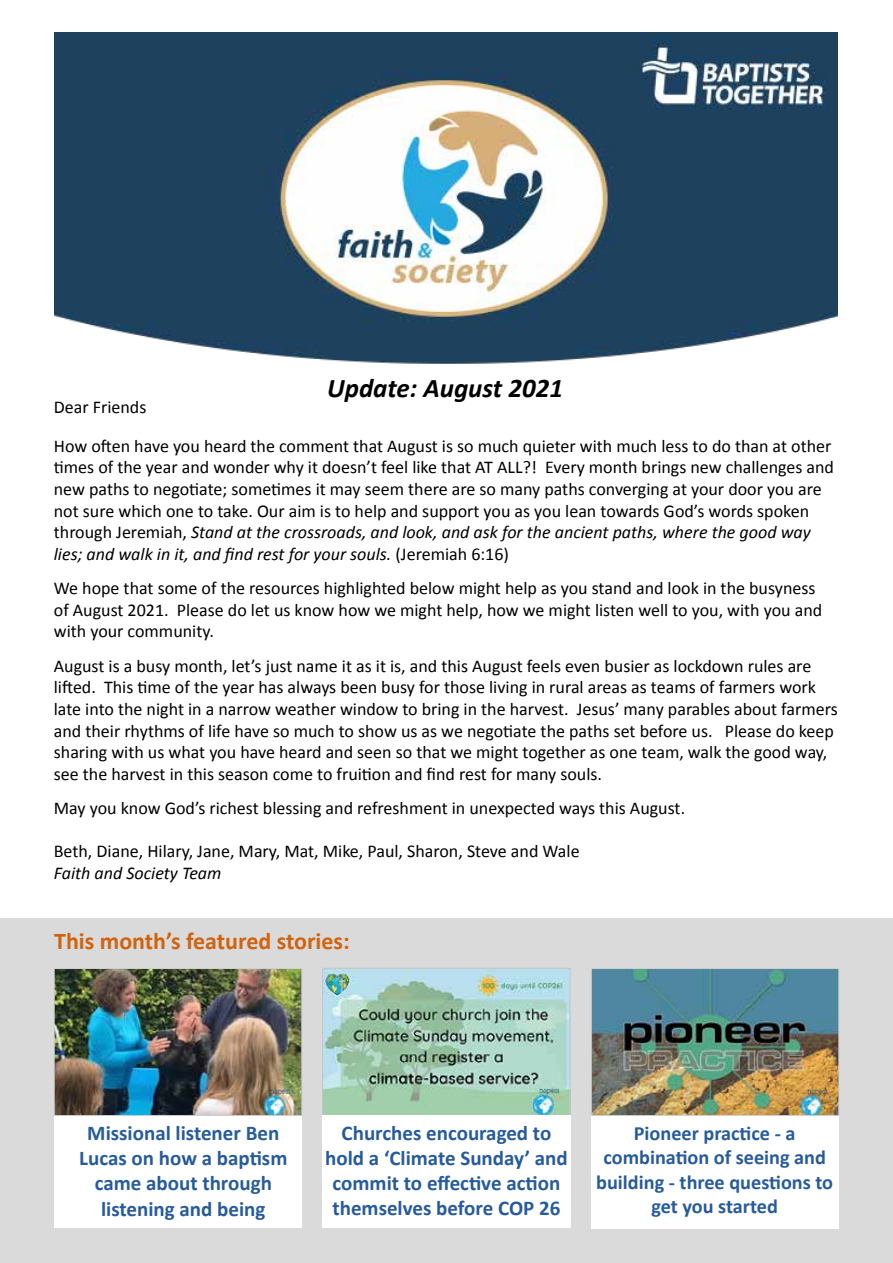
<style>
.page{position:relative;width:893px;height:1263px;background:#fff}
.page>*{position:absolute;margin:0;border:0;box-sizing:border-box;transform-origin:0 0}
.t1{font:italic 700 27px "Calibri";color:#000}
.t2{font:700 24px "Calibri";color:#d1630e}
.t3{font:700 21px/25.2px "Calibri";color:#275b9b;text-align:center}
.t4{font:700 20.25px/24.3px "Calibri";color:#275b9b;text-align:center}
.t5{font:18px/21.6px "Calibri";color:#000}
.t6{font:italic 18px "Calibri";color:#000}
.s1{font-style:italic}
</style>
<div class="page">
<img style="left:55px;top:33px;width:782px;height:331px">
<div style="left:0;top:918px;width:893px;height:345px;background:#dadada"></div>
<div style="left:54px;top:1115px;width:248px;height:113px;background:#fff"></div>
<img style="left:593px;top:970px;width:244px;height:144px">
<div style="left:591px;top:968px;width:248px;height:148px;border:1px solid #d0d0d0"></div>
<img style="left:56px;top:970px;width:244px;height:144px">
<div style="left:54px;top:968px;width:248px;height:148px;border:1px solid #d0d0d0"></div>
<img style="left:324px;top:970px;width:244px;height:143px">
<div style="left:322px;top:968px;width:248px;height:147px;border:1px solid #c6c6c6"></div>
<div style="left:322px;top:1115px;width:249px;height:113px;background:#fff"></div>
<div style="left:591px;top:1116px;width:248px;height:112px;background:#fff"></div>
<h1 class="t1" style="left:327px;top:371px;width:237px">Update: August 2021</h1>
<p class="t5" style="left:54px;top:388px;width:779px;line-height:38.5px">Dear Friends<br>How often have you heard the comment that August is so much quieter with much less to do than at other</p>
<p class="t5" style="left:54px;top:457px;width:782px">times of the year and wonder why it doesn’t feel like that AT ALL?! Every month brings new challenges and new paths to negotiate; sometimes it may seem there are so many paths converging at your door you are not sure which one to take. Our aim is to help and support you as you lean towards God’s words spoken through Jeremiah, <span class="s1">Stand at the crossroads, and look, and ask for the ancient paths, where the good way lies; and walk in it, and find rest for your souls.</span> (Jeremiah 6:16)</p>
<p class="t5" style="left:54px;top:577px;width:770px">We hope that some of the resources highlighted below might help as you stand and look in the busyness of August 2021. Please do let us know how we might help, how we might listen well to you, with you and with your community.</p>
<p class="t5" style="left:54px;top:655px;width:785px">August is a busy month, let’s just name it as it is, and this August feels even busier as lockdown rules are lifted. This time of the year has always been busy for those living in rural areas as teams of farmers work late into the night in a narrow weather window to bring in the harvest. Jesus’ many parables about farmers and their rhythms of life have so much to show us as we negotiate the paths set before us. Please do keep sharing with us what you have heard and seen so that we might together as one team, walk the good way, see the harvest in this season come to fruition and find rest for many souls.</p>
<p class="t5" style="left:54px;top:797px;width:633px">May you know God’s richest blessing and refreshment in unexpected ways this August.</p>
<p class="t5" style="left:54px;top:841px;width:527px">Beth, Diane, Hilary, Jane, Mary, Mat, Mike, Paul, Sharon, Steve and Wale</p>
<p class="t6" style="left:54px;top:861px;width:169px">Faith and Society Team</p>
<h2 class="t2" style="left:54px;top:926px;width:297px">This month’s featured stories:</h2>
<p class="t3" style="left:79px;top:1120px;width:210px">Missional listener Ben<br>Lucas on how a baptism came about through listening and being</p>
<p class="t3" style="left:325px;top:1120px;width:244px">Churches encouraged to hold a ‘Climate Sunday’ and commit to effective action themselves before COP 26</p>
<p class="t4" style="left:596px;top:1121px;width:238px">Pioneer practice - a combination of seeing and building - three questions to get you started</p>
</div>
